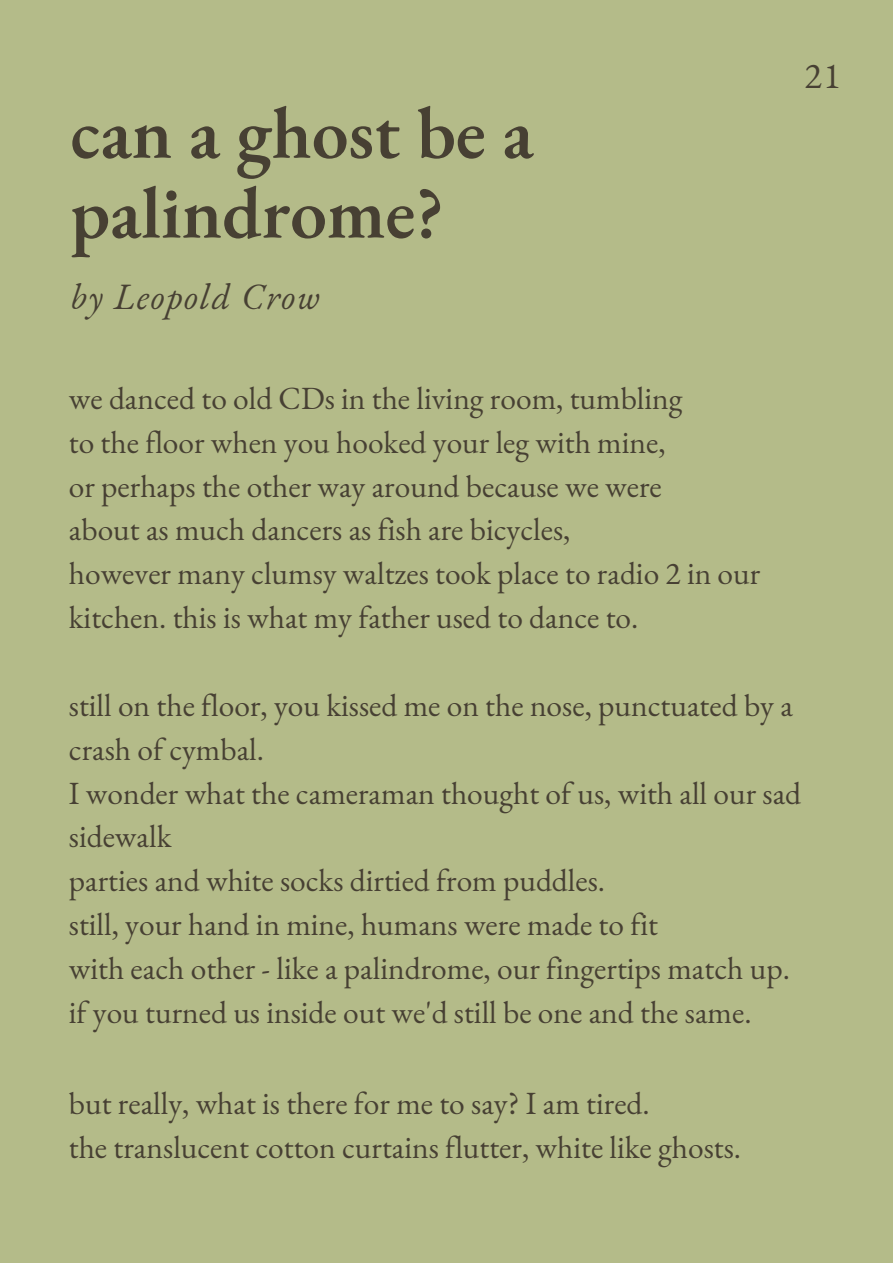
<style>
.page{position:relative;width:893px;height:1264px;background:#fff}
.page>*{position:absolute;margin:0;border:0;box-sizing:border-box;transform-origin:0 0}
.t1{font:600 73.5px/79.8px "EB Garamond";color:#474033}
.t2{font:italic 36.15px "EB Garamond";letter-spacing:.05em;color:#474033}
.t3{font:36.15px "EB Garamond";color:#474033}
.t4{font:31.5px/43.8px "EB Garamond";color:#474033}
</style>
<div class="page">
<div style="left:0;top:0;width:892px;height:1262px;background:#b4bb89"></div>
<h1 class="t1" style="left:70px;top:92px;width:464px">can a ghost be a palindrome?</h1>
<p class="t2" style="left:70px;top:273px;width:251px">by Leopold Crow</p>
<p class="t4" style="left:69px;top:376px;width:693px">we danced to old CDs in the living room, tumbling<br>to the floor when you hooked your leg with mine,<br>or perhaps the other way around because we were<br>about as much dancers as fish are bicycles,<br>however many clumsy waltzes took place to radio 2 in our kitchen. this is what my father used to dance to.</p>
<p class="t3" style="left:804px;top:51px;width:38px">21</p>
<p class="t4" style="left:69px;top:682px;width:733px">still on the floor, you kissed me on the nose, punctuated by a crash of cymbal.<br>I wonder what the cameraman thought of us, with all our sad sidewalk<br>parties and white socks dirtied from puddles.<br>still, your hand in mine, humans were made to fit<br>with each other - like a palindrome, our fingertips match up. if you turned us inside out we'd still be one and the same.</p>
<p class="t4" style="left:69px;top:1080px;width:673px">but really, what is there for me to say? I am tired.<br>the translucent cotton curtains flutter, white like ghosts.</p>
</div>
